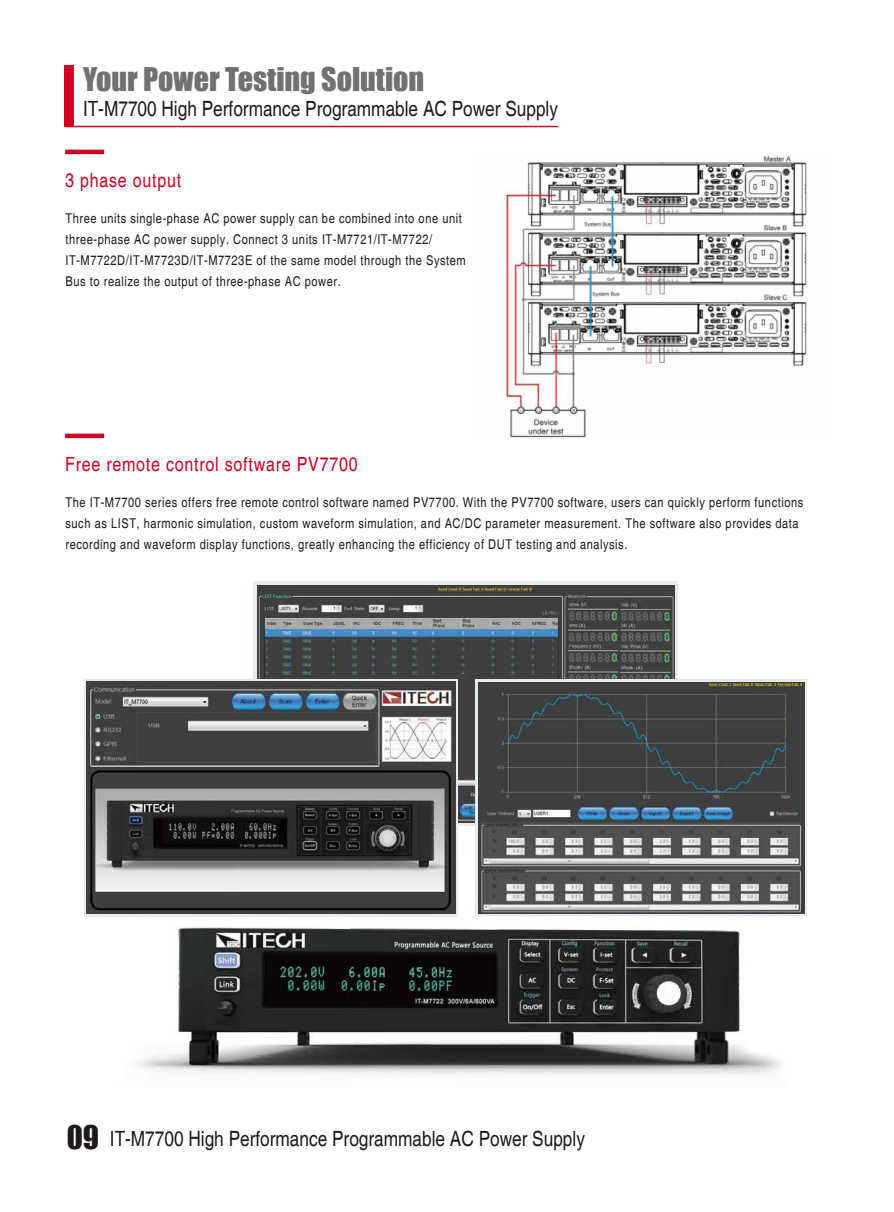
<style>
.page{position:relative;width:894px;height:1212px;background:#fff}
.page>*{position:absolute;margin:0;border:0;box-sizing:border-box;transform-origin:0 0}
.t1{font:30px "Impact";color:#727171}
.t2{font:30px "Impact";color:#221815}
.t3{font:condensed 21px "Helvetica";color:#221815}
.t4{font:condensed 19.5px "Helvetica";letter-spacing:.04em;color:#cf0022}
.t5{font:condensed 13.5px/21px "Helvetica";letter-spacing:.04em;color:#221815}
</style>
<div class="page">
<hr style="left:65px;top:150px;width:39px;height:4px;background:#cf0022">
<hr style="left:65px;top:434px;width:39px;height:4px;background:#cf0022">
<div style="left:65px;top:65px;width:9px;height:62px;background:#cf0022"></div>
<hr style="left:65px;top:126px;width:493px;height:1px;background:#cf0022">
<img style="left:505px;top:156px;width:302px;height:282px">
<img style="left:137px;top:927px;width:644px;height:148px">
<div style="left:253px;top:582px;width:425px;height:244px;background:#e6ebee"></div>
<img style="left:257px;top:585px;width:417px;height:237px">
<div style="left:84px;top:679px;width:373px;height:237px;background:linear-gradient(to right,#3f3d3e,#3e3c3d)"></div>
<img style="left:87px;top:682px;width:368px;height:231px">
<div style="left:475px;top:679px;width:331px;height:237px;background:#e6ebee"></div>
<img style="left:478px;top:682px;width:326px;height:232px">
<p class="t1" style="left:83px;top:56px;width:342px">Your Power Testing Solution</p>
<p class="t3" style="left:83px;top:96px;width:476px">IT-M7700 High Performance Programmable AC Power Supply</p>
<p class="t4" style="left:65px;top:169px;width:117px">3 phase output</p>
<p class="t5" style="left:65px;top:208px;width:401px">Three units single-phase AC power supply can be combined into one unit three-phase AC power supply. Connect 3 units IT-M7721/IT-M7722/ IT-M7722D/IT-M7723D/IT-M7723E of the same model through the System Bus to realize the output of three-phase AC power.</p>
<p class="t4" style="left:65px;top:453px;width:294px">Free remote control software PV7700</p>
<p class="t5" style="left:65px;top:491px;width:739px">The IT-M7700 series offers free remote control software named PV7700. With the PV7700 software, users can quickly perform functions such as LIST, harmonic simulation, custom waveform simulation, and AC/DC parameter measurement. The software also provides data recording and waveform display functions, greatly enhancing the efficiency of DUT testing and analysis.</p>
<p class="t2" style="left:67px;top:1114px;width:34px">09</p>
<p class="t3" style="left:110px;top:1126px;width:476px">IT-M7700 High Performance Programmable AC Power Supply</p>
</div>
